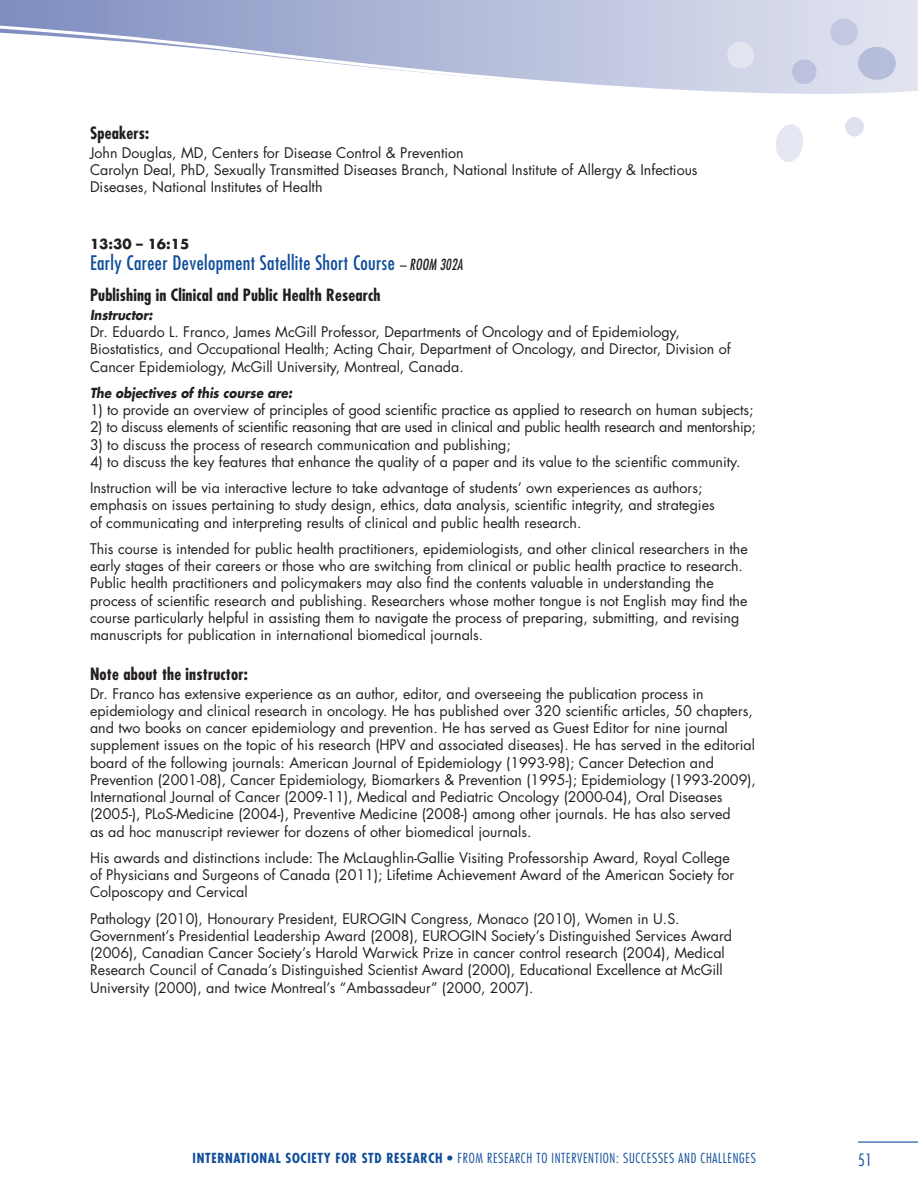
<style>
.page{position:relative;width:918px;height:1188px;background:#fff}
.page>*{position:absolute;margin:0;border:0;box-sizing:border-box;transform-origin:0 0}
.t1{font:condensed 19.5px "Futura";letter-spacing:.02em;color:#0f4d9a}
.t2{font:700 condensed 16.5px "Futura";letter-spacing:.01em;color:#231f20}
.t3{font:300 condensed 16.5px "Futura";color:#0f4d9a}
.t4{font:14.25px/17.2px "Futura";color:#231f20}
.t5{font:700 condensed 13.5px "Futura";letter-spacing:.05em;color:#0f4d9a}
.t6{font:italic 700 13.5px "Futura";color:#231f20;scale:.88 1}
.t7{font:300 condensed 13.5px "Futura";letter-spacing:.05em;color:#0f4d9a}
.t8{font:700 13.5px "Futura";color:#231f20}
.s1{font-style:italic;font-size:15px;color:#231f20}
.s2{font-weight:300}
</style>
<div class="page">
<svg style="left:0;top:0;width:918px;height:24px;background:#b1b9d8"></svg>
<svg style="left:0;top:24px;width:918px;height:70px"></svg>
<hr style="left:858px;top:1142px;width:60px;height:1px;background:#0f4d9a">
<div style="left:858px;top:47px;width:38px;height:33px;background:#b6bedb;border-radius:50%"></div>
<div style="left:830px;top:19px;width:28px;height:27px;background:#c3c9e1;border-radius:50%"></div>
<div style="left:792px;top:59px;width:25px;height:25px;background:#bbc2dd;border-radius:50%"></div>
<div style="left:845px;top:117px;width:19px;height:19px;background:#dee1ee;border-radius:50%"></div>
<svg style="left:776px;top:124px;width:27px;height:38px"></svg>
<div style="left:727px;top:42px;width:27px;height:26px;background:#e2e5f1;border-radius:50%"></div>
<p class="t2" style="left:90px;top:122px;width:61px">Speakers:</p>
<p class="t4" style="left:90px;top:144px;width:609px">John Douglas, MD, Centers for Disease Control &amp; Prevention<br>Carolyn Deal, PhD, Sexually Transmitted Diseases Branch, National Institute of Allergy &amp; Infectious<br>Diseases, National Institutes of Health</p>
<p class="t8" style="left:90px;top:235px;width:101px">13:30 – 16:15</p>
<h1 class="t1" style="left:90px;top:251px;width:374px">Early Career Development Satellite Short Course <span class="s1">– ROOM 302A</span></h1>
<p class="t2" style="left:90px;top:284px;width:292px">Publishing in Clinical and Public Health Research</p>
<p class="t6" style="left:90px;top:305px;width:73px">Instructor:</p>
<p class="t4" style="left:90px;top:323px;width:642px">Dr. Eduardo L. Franco, James McGill Professor, Departments of Oncology and of Epidemiology,<br>Biostatistics, and Occupational Health; Acting Chair, Department of Oncology, and Director, Division of<br>Cancer Epidemiology, McGill University, Montreal, Canada.</p>
<p class="t6" style="left:90px;top:383px;width:231px">The objectives of this course are:</p>
<p class="t4" style="left:90px;top:401px;width:665px">1) to provide an overview of principles of good scientific practice as applied to research on human subjects;</p>
<p class="t4" style="left:90px;top:418px;width:667px">2) to discuss elements of scientific reasoning that are used in clinical and public health research and mentorship;</p>
<p class="t4" style="left:90px;top:436px;width:422px">3) to discuss the process of research communication and publishing;</p>
<p class="t4" style="left:90px;top:448px;width:652px;line-height:26.2px">4) to discuss the key features that enhance the quality of a paper and its value to the scientific community.<br>Instruction will be via interactive lecture to take advantage of students’ own experiences as authors;</p>
<p class="t4" style="left:90px;top:496px;width:626px">emphasis on issues pertaining to study design, ethics, data analysis, scientific integrity, and strategies of communicating and interpreting results of clinical and public health research.</p>
<p class="t4" style="left:90px;top:540px;width:659px">This course is intended for public health practitioners, epidemiologists, and other clinical researchers in the early stages of their careers or those who are switching from clinical or public health practice to research.<br>Public health practitioners and policymakers may also find the contents valuable in understanding the process of scientific research and publishing. Researchers whose mother tongue is not English may find the course particularly helpful in assisting them to navigate the process of preparing, submitting, and revising manuscripts for publication in international biomedical journals.</p>
<p class="t2" style="left:90px;top:663px;width:159px">Note about the instructor:</p>
<p class="t4" style="left:90px;top:685px;width:668px">Dr. Franco has extensive experience as an author, editor, and overseeing the publication process in epidemiology and clinical research in oncology. He has published over 320 scientific articles, 50 chapters, and two books on cancer epidemiology and prevention. He has served as Guest Editor for nine journal supplement issues on the topic of his research (HPV and associated diseases). He has served in the editorial board of the following journals: American Journal of Epidemiology (1993-98); Cancer Detection and Prevention (2001-08), Cancer Epidemiology, Biomarkers &amp; Prevention (1995-); Epidemiology (1993-2009), International Journal of Cancer (2009-11), Medical and Pediatric Oncology (2000-04), Oral Diseases (2005-), PLoS-Medicine (2004-), Preventive Medicine (2008-) among other journals. He has also served<br>as ad hoc manuscript reviewer for dozens of other biomedical journals.</p>
<p class="t4" style="left:90px;top:849px;width:646px">His awards and distinctions include: The McLaughlin-Gallie Visiting Professorship Award, Royal College of Physicians and Surgeons of Canada (2011); Lifetime Achievement Award of the American Society for<br>Colposcopy and Cervical</p>
<p class="t4" style="left:90px;top:910px;width:644px">Pathology (2010), Honourary President, EUROGIN Congress, Monaco (2010), Women in U.S.<br>Government’s Presidential Leadership Award (2008), EUROGIN Society’s Distinguished Services Award (2006), Canadian Cancer Society’s Harold Warwick Prize in cancer control research (2004), Medical Research Council of Canada’s Distinguished Scientist Award (2000), Educational Excellence at McGill University (2000), and twice Montreal’s “Ambassadeur” (2000, 2007).</p>
<p class="t5" style="left:193px;top:1149px;width:402px">International Society for STD Research • <span class="s2">FROM RESEARCH TO INTERVENTION</span></p>
<p class="t7" style="left:616px;top:1150px;width:14px">: SUCC</p>
<p class="t7" style="left:647px;top:1150px;width:110px">ESSES AND CHALLENGES</p>
<p class="t3" style="left:858px;top:1149px;width:16px">51</p>
</div>
